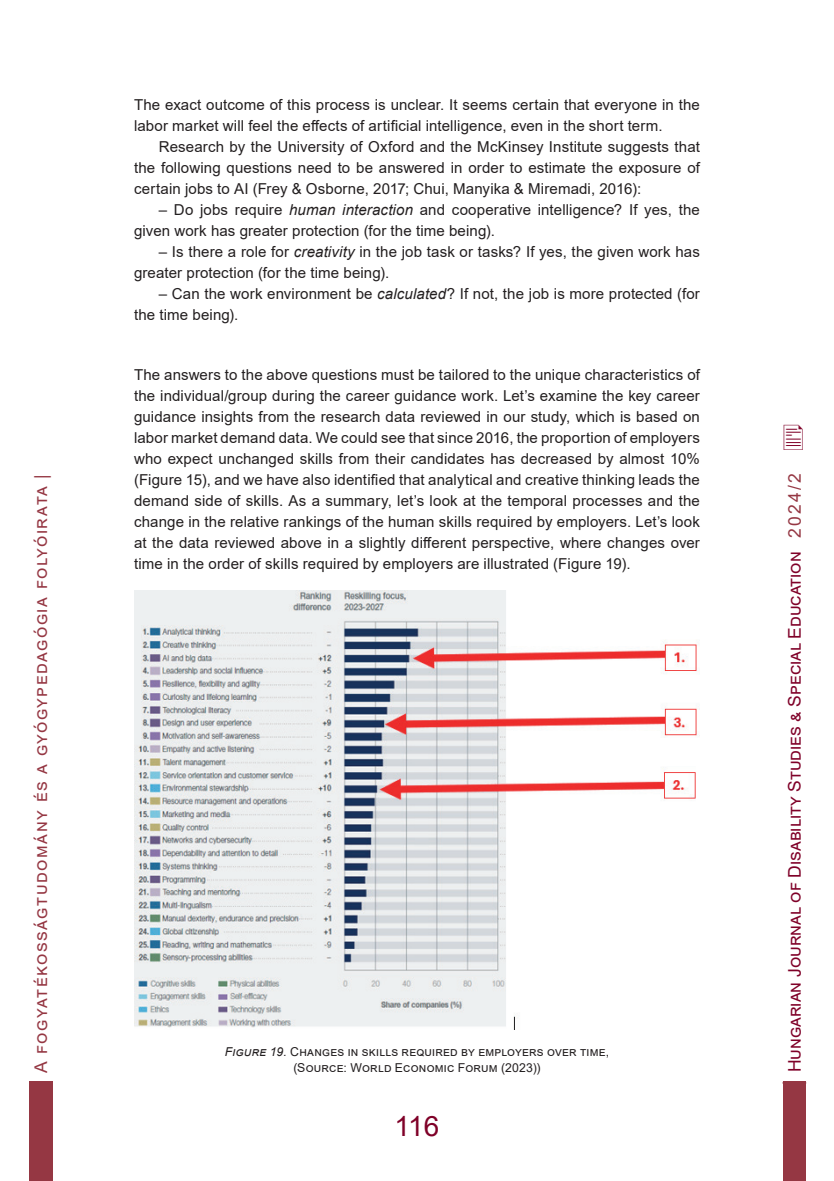
<style>
.page{position:relative;width:834px;height:1181px;background:#fff}
.page>*{position:absolute;margin:0;border:0;box-sizing:border-box;transform-origin:0 0}
.t1{font:28px "Arial";color:#7f0128}
.t2{font:17.5px "Arial";color:#7f0128}
.t3{font:17.5px "Arial";letter-spacing:.085em;color:#953743}
.t4{font:15.05px/21px "Arial";letter-spacing:.01em;color:#231f20}
.t5{font:12.25px/15.8px "Arial";letter-spacing:.02em;color:#231f20;text-align:center}
.s1{font-style:italic}
.s2{font-size:24.5px;color:#953743}
.s3{color:#953743}
</style>
<div class="page">
<div style="left:783px;top:1081px;width:22px;height:100px;background:#953743"></div>
<div style="left:29px;top:1081px;width:24px;height:100px;background:#953743"></div>
<img style="left:134px;top:591px;width:564px;height:438px">
<p class="t3" style="left:29px;top:1085px;width:613px;rotate:-90deg">| A fogyatékosságtudomány és a gyógypedagógia folyóirata |</p>
<p class="t4" style="left:134px;top:94px;width:567px">The exact outcome of this process is unclear. It seems certain that everyone in the labor market will feel the effects of artificial intelligence, even in the short term.</p>
<p class="t4" style="left:134px;top:136px;width:567px;text-align:justify;text-indent:25px">Research by the University of Oxford and the McKinsey Institute suggests that the following questions need to be answered in order to estimate the exposure of certain jobs to AI (Frey &amp; Osborne, 2017; Chui, Manyika &amp; Miremadi, 2016):</p>
<p class="t4" style="left:134px;top:199px;width:567px;text-indent:25px">– Do jobs require <span class="s1">human interaction</span> and cooperative intelligence? If yes, the given work has greater protection (for the time being).</p>
<p class="t4" style="left:134px;top:241px;width:567px;text-indent:25px">– Is there a role for <span class="s1">creativity</span> in the job task or tasks? If yes, the given work has greater protection (for the time being).</p>
<p class="t4" style="left:134px;top:283px;width:567px;text-indent:25px">– Can the work environment be <span class="s1">calculated</span>? If not, the job is more protected (for the time being).</p>
<p class="t4" style="left:134px;top:364px;width:567px;text-align:justify">The answers to the above questions must be tailored to the unique characteristics of the individual/group during the career guidance work. Let’s examine the key career guidance insights from the research data reviewed in our study, which is based on labor market demand data. We could see that since 2016, the proportion of employers who expect unchanged skills from their candidates has decreased by almost 10% (Figure 15), and we have also identified that analytical and creative thinking leads the demand side of skills. As a summary, let’s look at the temporal processes and the change in the relative rankings of the human skills required by employers. Let’s look at the data reviewed above in a slightly different perspective, where changes over time in the order of skills required by employers are illustrated (Figure 19).</p>
<p class="t5" style="left:225px;top:1044px;width:386px"><span class="s1">Figure 19.</span> Changes in skills required by employers over time, (Source: World Economic Forum (2023))</p>
<h1 class="t1" style="left:394px;top:1107px;width:46px">116</h1>
<p class="t2" style="left:782px;top:1086px;width:614px;rotate:-90deg"><span class="s2">|</span> Hungarian Journal of Disability Studies &amp; Special Education <span class="s3">2024/2</span></p>
</div>
